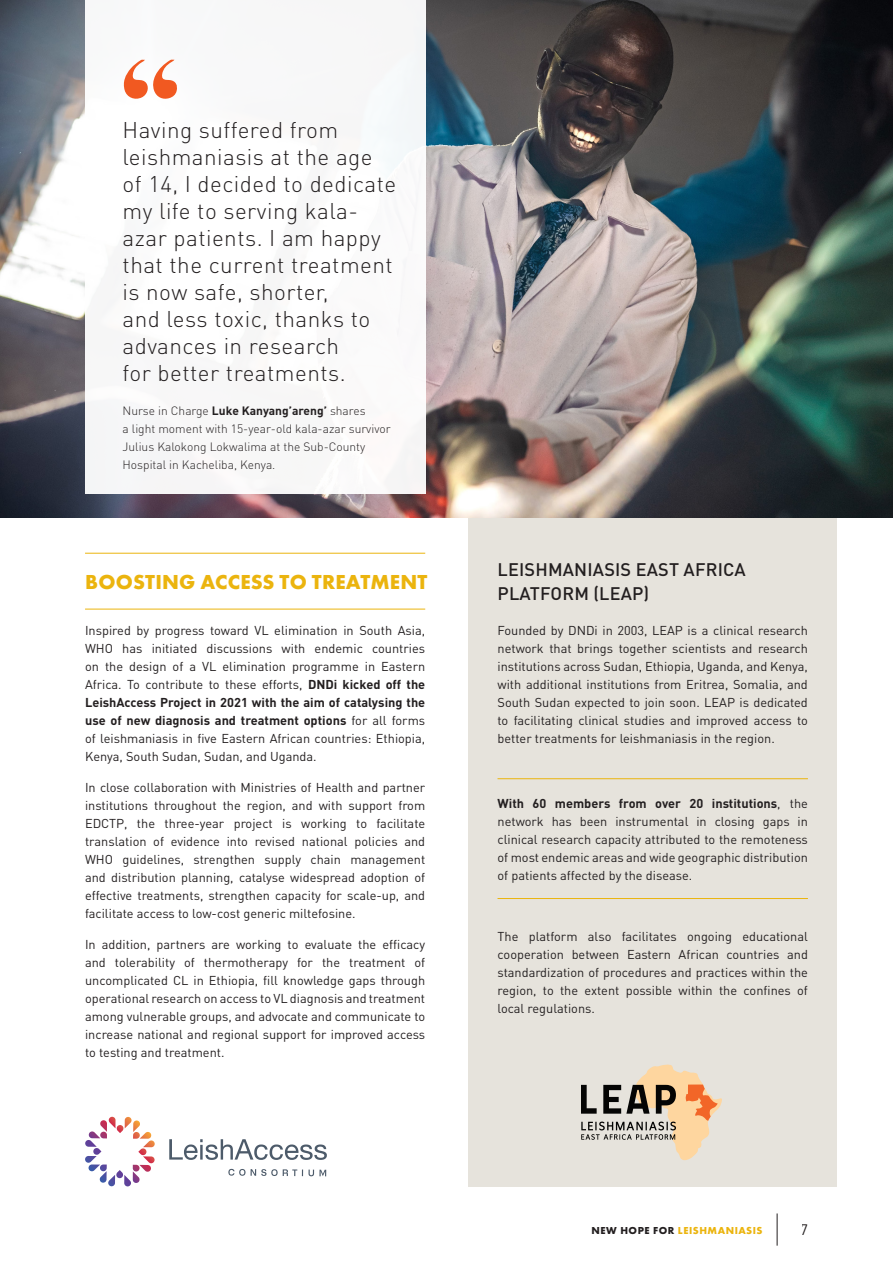
<style>
.page{position:relative;width:893px;height:1263px;background:#fff}
.page>*{position:absolute;margin:0;border:0;box-sizing:border-box;transform-origin:0 0}
.QUOTE{font:300 22.5px/27px "DINOT";letter-spacing:.02em;color:#231f20}
.SUBTITLES{font:700 21px "Futura PT";letter-spacing:.01em;color:#ebb40e}
.SUBTITLES-2{font:500 18px/24px "DINOT";letter-spacing:.01em;color:#231f20}
.t1{font:15px "DINOT";color:#231f20}
.BODY_SMALL{font:12.75px/18px "DINOT";color:#231f20;text-align:justify}
.t2{font:300 12px/18px "DINOT";color:#231f20}
.t3{font:700 10.5px "Futura PT";letter-spacing:.05em;color:#ebb40e}
.s1{font-weight:700}
.s2{color:#231f20}
</style>
<div class="page">
<hr style="left:777px;top:1213px;width:1px;height:32px;background:#231f20">
<div style="left:468px;top:474px;width:368px;height:712px;background:#e6e3dc"></div>
<img style="left:0;top:0;width:893px;height:517px">
<hr style="left:85px;top:553px;width:340px;height:1px;background:#ebb40e">
<hr style="left:85px;top:609px;width:340px;height:1px;background:#ebb40e">
<hr style="left:497px;top:778px;width:311px;height:1px;background:#ebb40e">
<div style="left:85px;top:0;width:340px;height:493px;background:#fff"></div>
<svg style="left:123px;top:59px;width:54px;height:40px"></svg>
<hr style="left:497px;top:898px;width:311px;height:1px;background:#ebb40e">
<svg style="left:581px;top:1064px;width:141px;height:96px"></svg>
<svg style="left:85px;top:1117px;width:70px;height:66px"></svg>
<svg style="left:228px;top:1169px;width:75px;height:7px"></svg>
<svg style="left:309px;top:1169px;width:17px;height:7px"></svg>
<svg style="left:169px;top:1139px;width:158px;height:21px"></svg>
<p class="QUOTE" style="left:123px;top:116px;width:275px">Having suffered from leishmaniasis at the age of 14, I decided to dedicate my life to serving kala&shy;azar patients. I am happy that the current treatment is now safe, shorter,<br>and less toxic, thanks to advances in research<br>for better treatments.</p>
<p class="t2" style="left:123px;top:401px;width:270px">Nurse in Charge <span class="s1">Luke Kanyang’areng’</span> shares<br>a light moment with 15-year-old kala-azar survivor Julius Kalokong Lokwalima at the Sub-County Hospital in Kacheliba, Kenya.</p>
<p class="SUBTITLES" style="left:85px;top:569px;width:344px">BOOSTING ACCESS TO TREATMENT</p>
<p class="BODY_SMALL" style="left:85px;top:621px;width:342px">Inspired by progress toward VL elimination in South Asia, WHO has initiated discussions with endemic countries on the design of a VL elimination programme in Eastern Africa. To contribute to these efforts, <span class="s1">DNDi kicked off the LeishAccess Project in 2021 with the aim of catalysing the use of new diagnosis and treatment options</span> for all forms of leishmaniasis in five Eastern African countries: Ethiopia, Kenya, South Sudan, Sudan, and Uganda.</p>
<p class="BODY_SMALL" style="left:85px;top:778px;width:342px">In close collaboration with Ministries of Health and partner institutions throughout the region, and with support from EDCTP, the three-year project is working to facilitate translation of evidence into revised national policies and WHO guidelines, strengthen supply chain management and distribution planning, catalyse widespread adoption of effective treatments, strengthen capacity for scale-up, and facilitate access to low-cost generic miltefosine.</p>
<p class="BODY_SMALL" style="left:85px;top:934px;width:342px">In addition, partners are working to evaluate the efficacy and tolerability of thermotherapy for the treatment of uncomplicated CL in Ethiopia, fill knowledge gaps through operational research on access to VL diagnosis and treatment among vulnerable groups, and advocate and communicate to increase national and regional support for improved access to testing and treatment.</p>
<p class="SUBTITLES-2" style="left:498px;top:557px;width:250px">LEISHMANIASIS EAST AFRICA<br>PLATFORM (LEAP)</p>
<p class="BODY_SMALL" style="left:497px;top:621px;width:312px">Founded by DNDi in 2003, LEAP is a clinical research network that brings together scientists and research institutions across Sudan, Ethiopia, Uganda, and Kenya, with additional institutions from Eritrea, Somalia, and South Sudan expected to join soon. LEAP is dedicated to facilitating clinical studies and improved access to better treatments for leishmaniasis in the region.</p>
<p class="BODY_SMALL" style="left:497px;top:793px;width:312px"><span class="s1">With 60 members from over 20 institutions</span>, the network has been instrumental in closing gaps in clinical research capacity attributed to the remoteness of most endemic areas and wide geographic distribution of patients affected by the disease.</p>
<p class="BODY_SMALL" style="left:497px;top:927px;width:312px">The platform also facilitates ongoing educational cooperation between Eastern African countries and standardization of procedures and practices within the region, to the extent possible within the confines of local regulations.</p>
<p class="t3" style="left:591px;top:1223px;width:173px"><span class="s2">NEW HOPE FOR</span> LEISHMANIASIS</p>
<p class="t1" style="left:801px;top:1220px;width:9px">7</p>
</div>
